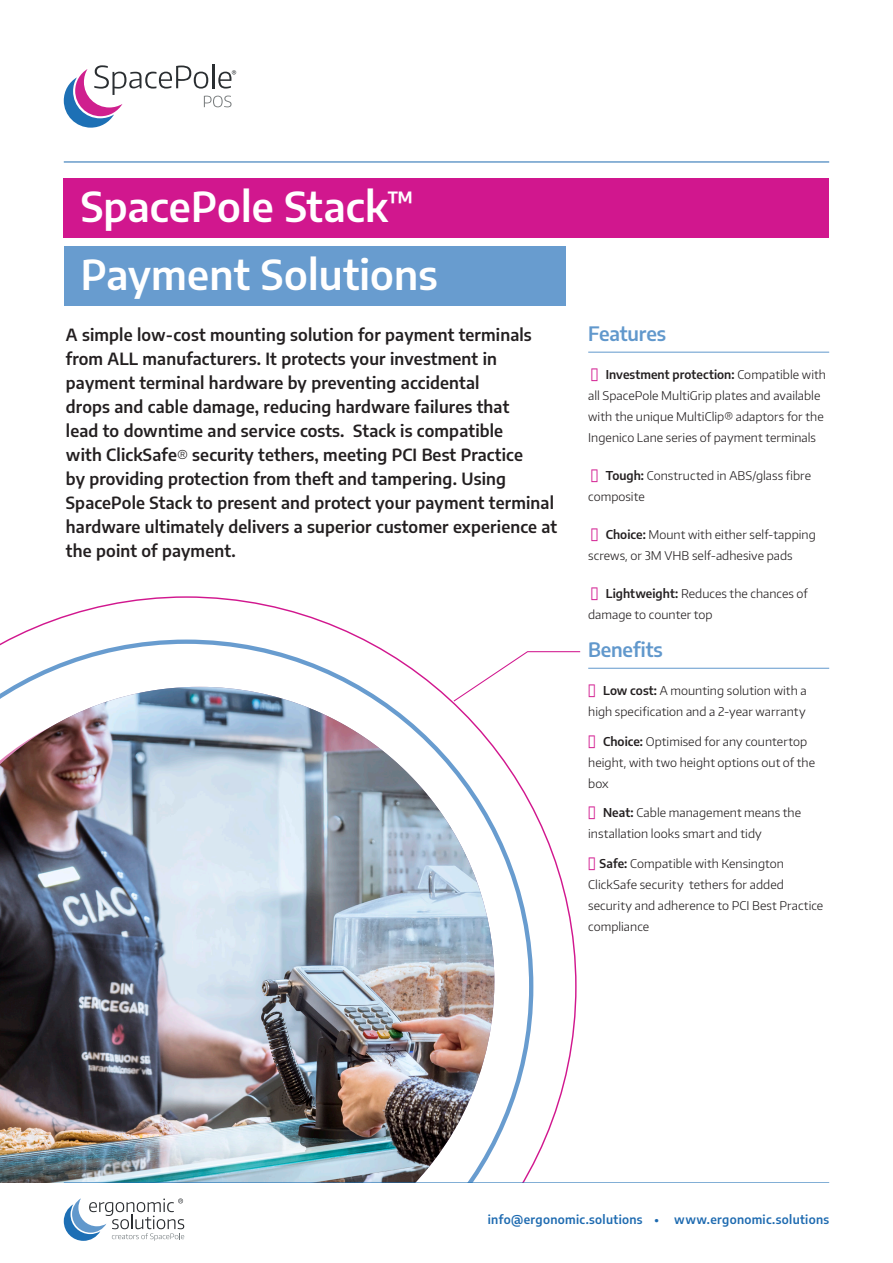
<style>
.page{position:relative;width:893px;height:1263px;background:#fff}
.page>*{position:absolute;margin:0;border:0;box-sizing:border-box;transform-origin:0 0}
.t1{font:600 40.5px "Encode Sans";letter-spacing:.005em;color:#fff}
.t2{font:600 19.5px "Encode Sans";letter-spacing:-.01em;color:#6198cc}
.intro{font:600 16.5px/24px "Encode Sans";letter-spacing:.01em;color:#231f20}
.body_copy{font:300 12px/21px "Encode Sans";letter-spacing:.005em;color:#231f20}
.body_copy-2{font:600 12px "Encode Sans";letter-spacing:.025em;color:#1d6ab0}
.s1{font-weight:300;font-size:15px}
.s2{color:#d1178e}
.s3{font-weight:600}
</style>
<div class="page">
<svg style="left:9px;top:596px;width:568px;height:570px"></svg>
<svg style="left:0;top:639px;width:533px;height:543px"></svg>
<img style="left:0;top:687px;width:494px;height:496px">
<div style="left:64px;top:179px;width:765px;height:59px;background:#d1178e"></div>
<div style="left:64px;top:247px;width:502px;height:59px;background:#689ccf"></div>
<hr style="left:64px;top:162px;width:765px;height:1px;background:#1d6ab0">
<hr style="left:64px;top:1182px;width:765px;height:1px;background:#1d6fb5">
<hr style="left:588px;top:352px;width:241px;height:1px;background:#6198cc">
<hr style="left:588px;top:668px;width:241px;height:1px;background:#6198cc">
<svg style="left:452px;top:651px;width:129px;height:51px"></svg>
<svg style="left:64px;top:1198px;width:120px;height:43px"></svg>
<hr style="left:212px;top:64px;width:2px;height:24px;background:#2a2e31">
<svg style="left:64px;top:65px;width:172px;height:63px"></svg>
<p class="t1" style="left:81px;top:178px;width:334px">SpacePole Stack<sup>™</sup></p>
<p class="t1" style="left:81px;top:245px;width:358px">Payment Solutions</p>
<p class="intro" style="left:66px;top:322px;width:493px">A simple low-cost mounting solution for payment terminals from ALL manufacturers. It protects your investment in payment terminal hardware by preventing accidental<br>drops and cable damage, reducing hardware failures that<br>lead to downtime and service costs. Stack is compatible<br>with ClickSafe<span class="s1">®</span> security tethers, meeting PCI Best Practice<br>by providing protection from theft and tampering. Using SpacePole Stack to present and protect your payment terminal hardware ultimately delivers a superior customer experience at the point of payment.</p>
<h2 class="t2" style="left:588px;top:320px;width:79px">Features</h2>
<p class="body_copy" style="left:588px;top:364px;width:239px"><span class="s2">●</span> <span class="s3">Investment protection:</span> Compatible with all SpacePole MultiGrip plates and available with the unique MultiClip® adaptors for the Ingenico Lane series of payment terminals</p>
<p class="body_copy" style="left:588px;top:465px;width:224px"><span class="s2">●</span> <span class="s3">Tough:</span> Constructed in ABS/glass fibre composite</p>
<p class="body_copy" style="left:588px;top:524px;width:229px"><span class="s2">●</span> <span class="s3">Choice:</span> Mount with either self-tapping screws, or 3M VHB self-adhesive pads</p>
<p class="body_copy" style="left:588px;top:583px;width:221px"><span class="s2">●</span> <span class="s3">Lightweight:</span> Reduces the chances of damage to counter top</p>
<h2 class="t2" style="left:588px;top:636px;width:76px">Benefits</h2>
<p class="body_copy" style="left:588px;top:680px;width:220px"><span class="s2">●</span> <span class="s3">Low cost:</span> A mounting solution with a high specification and a 2-year warranty</p>
<p class="body_copy" style="left:588px;top:730px;width:228px"><span class="s2">●</span> <span class="s3">Choice:</span> Optimised for any countertop height, with two height options out of the box</p>
<p class="body_copy" style="left:588px;top:802px;width:214px"><span class="s2">●</span> <span class="s3">Neat:</span> Cable management means the installation looks smart and tidy</p>
<p class="body_copy" style="left:588px;top:852px;width:237px"><span class="s2">●</span> <span class="s3">Safe:</span> Compatible with Kensington<br>ClickSafe security tethers for added security and adherence to PCI Best Practice compliance</p>
<p class="body_copy-2" style="left:488px;top:1210px;width:173px">info@ergonomic.solutions •</p>
<p class="body_copy-2" style="left:674px;top:1210px;width:156px">www.ergonomic.solutions</p>
</div>
